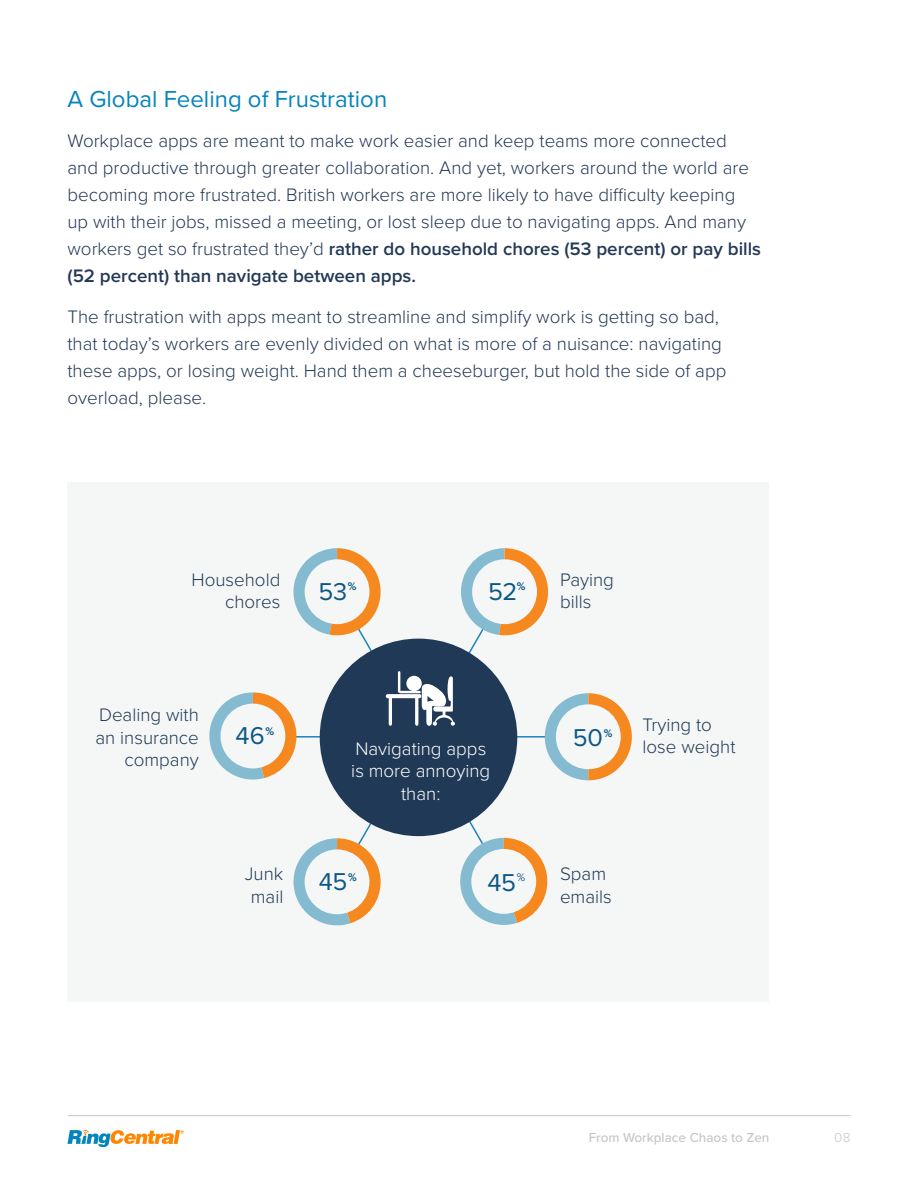
<style>
.page{position:relative;width:918px;height:1188px;background:#fff}
.page>*{position:absolute;margin:0;border:0;box-sizing:border-box;transform-origin:0 0}
.t1{font:25.2px "Proxima Nova";letter-spacing:-.01em;color:#0c5785}
.Subhead{font:24px "Proxima Nova";color:#0684bd}
.Body_copy{font:300 18.75px/27px "Proxima Nova";color:#243956}
.t2{font:300 18.75px/22.5px "Proxima Nova";color:#203956}
.t3{font:300 18.75px/22.5px "Proxima Nova";color:#fff;text-align:center}
.t4{font:500 13.5px "Proxima Nova";color:#c7c6c5}
.t5{font:300 13.5px "Proxima Nova";color:#c7c6c5}
.s1{font-weight:600}
</style>
<div class="page">
<hr style="left:68px;top:1115px;width:782px;height:1px;background:#c7c6c5">
<svg style="left:68px;top:1130px;width:116px;height:17px"></svg>
<div style="left:68px;top:483px;width:701px;height:519px;background:#f5f7f7"></div>
<hr style="left:253px;top:736px;width:335px;height:2px;background:#1b84be">
<svg style="left:335px;top:635px;width:172px;height:203px"></svg>
<div style="left:320px;top:639px;width:197px;height:197px;background:#203956;border-radius:50%"></div>
<svg style="left:293px;top:548px;width:88px;height:87px"></svg>
<svg style="left:461px;top:548px;width:87px;height:87px"></svg>
<svg style="left:545px;top:693px;width:87px;height:87px"></svg>
<svg style="left:293px;top:838px;width:88px;height:88px"></svg>
<div style="left:305px;top:559px;width:64px;height:65px;background:#f5f7f7;border-radius:50%"></div>
<div style="left:472px;top:559px;width:65px;height:65px;background:#f5f7f7;border-radius:50%"></div>
<div style="left:556px;top:704px;width:65px;height:65px;background:#f5f7f7;border-radius:50%"></div>
<div style="left:305px;top:849px;width:64px;height:65px;background:#f5f7f7;border-radius:50%"></div>
<svg style="left:386px;top:671px;width:69px;height:55px"></svg>
<svg style="left:209px;top:692px;width:87px;height:88px"></svg>
<div style="left:221px;top:704px;width:64px;height:64px;background:#f5f7f7;border-radius:50%"></div>
<svg style="left:460px;top:838px;width:87px;height:87px"></svg>
<div style="left:471px;top:849px;width:65px;height:65px;background:#f5f7f7;border-radius:50%"></div>
<p class="Subhead" style="left:68px;top:84px;width:321px">A Global Feeling of Frustration</p>
<p class="Body_copy" style="left:68px;top:128px;width:695px">Workplace apps are meant to make work easier and keep teams more connected and productive through greater collaboration. And yet, workers around the world are becoming more frustrated. British workers are more likely to have difficulty keeping<br>up with their jobs, missed a meeting, or lost sleep due to navigating apps. And many workers get so frustrated they’d <span class="s1">rather do household chores (53 percent) or pay bills (52 percent) than navigate between apps.</span></p>
<p class="Body_copy" style="left:68px;top:303px;width:660px">The frustration with apps meant to streamline and simplify work is getting so bad, that today’s workers are evenly divided on what is more of a nuisance: navigating these apps, or losing weight. Hand them a cheeseburger, but hold the side of app overload, please.</p>
<p class="t2" style="left:192px;top:568px;width:90px;text-align:right">Household chores</p>
<p class="t1" style="left:318px;top:576px;width:40px">53<sup>%</sup></p>
<p class="t1" style="left:488px;top:576px;width:39px">52<sup>%</sup></p>
<p class="t2" style="left:560px;top:568px;width:55px">Paying bills</p>
<p class="t2" style="left:96px;top:704px;width:105px;text-align:right">Dealing with an insurance company</p>
<p class="t1" style="left:236px;top:721px;width:40px">46<sup>%</sup></p>
<p class="t2" style="left:245px;top:863px;width:40px;text-align:center">Junk mail</p>
<p class="t3" style="left:351px;top:737px;width:140px">Navigating apps is more annoying than:</p>
<p class="t1" style="left:319px;top:867px;width:40px">45<sup>%</sup></p>
<p class="t1" style="left:487px;top:867px;width:39px">45<sup>%</sup></p>
<p class="t1" style="left:573px;top:723px;width:41px">50<sup>%</sup></p>
<p class="t2" style="left:643px;top:714px;width:94px">Trying to lose weight</p>
<p class="t2" style="left:560px;top:863px;width:53px">Spam emails</p>
<p class="t4" style="left:589px;top:1129px;width:182px">From Workplace Chaos to Zen</p>
<p class="t5" style="left:834px;top:1129px;width:18px">08</p>
</div>
